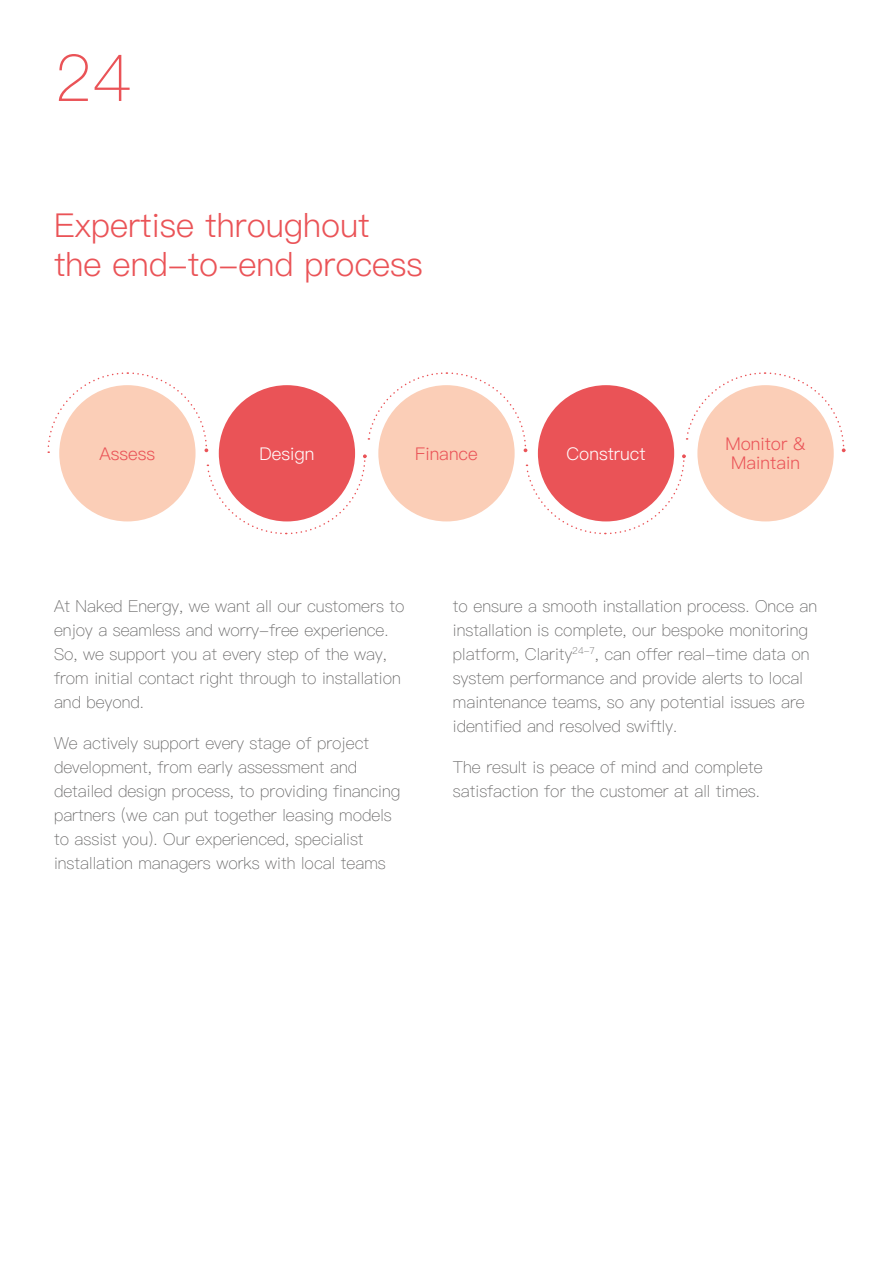
<style>
.page{position:relative;width:893px;height:1263px;background:#fff}
.page>*{position:absolute;margin:0;border:0;box-sizing:border-box;transform-origin:0 0}
.t1{font:100 64.5px "Ping Fang HK";color:#ea5357}
.t2{font:300 33px/39px "Ping Fang HK";color:#ea5357}
.t3{font:300 17.55px/18.5px "Ping Fang HK";color:#ea5357;text-align:center}
.t4{font:300 17.55px "Ping Fang HK";color:#fff}
.t5{font:100 16.5px/24px "Ping Fang HK";color:#646363}
</style>
<div class="page">
<svg style="left:47px;top:372px;width:798px;height:163px"></svg>
<h1 class="t1" style="left:54px;top:38px;width:79px">24</h1>
<h2 class="t2" style="left:54px;top:205px;width:370px">Expertise throughout the end-to-end process</h2>
<p class="t3" style="left:100px;top:444px;width:57px">Assess</p>
<p class="t3" style="left:415px;top:444px;width:64px">Finance</p>
<p class="t3" style="left:725px;top:435px;width:82px">Monitor &amp;<br>Maintain</p>
<p class="t4" style="left:260px;top:443px;width:56px">Design</p>
<p class="t4" style="left:567px;top:443px;width:80px">Construct</p>
<p class="t5" style="left:54px;top:593px;width:352px">At Naked Energy, we want all our customers to enjoy a seamless and worry-free experience.<br>So, we support you at every step of the way, from initial contact right through to installation and beyond.</p>
<p class="t5" style="left:54px;top:730px;width:348px">We actively support every stage of project development, from early assessment and detailed design process, to providing financing partners (we can put together leasing models to assist you). Our experienced, specialist installation managers works with local teams</p>
<p class="t5" style="left:453px;top:594px;width:366px">to ensure a smooth installation process. Once an installation is complete, our bespoke monitoring platform, Clarity<sup>24-7</sup>, can offer real-time data on system performance and provide alerts to local maintenance teams, so any potential issues are identified and resolved swiftly.</p>
<p class="t5" style="left:453px;top:754px;width:311px">The result is peace of mind and complete satisfaction for the customer at all times.</p>
</div>
